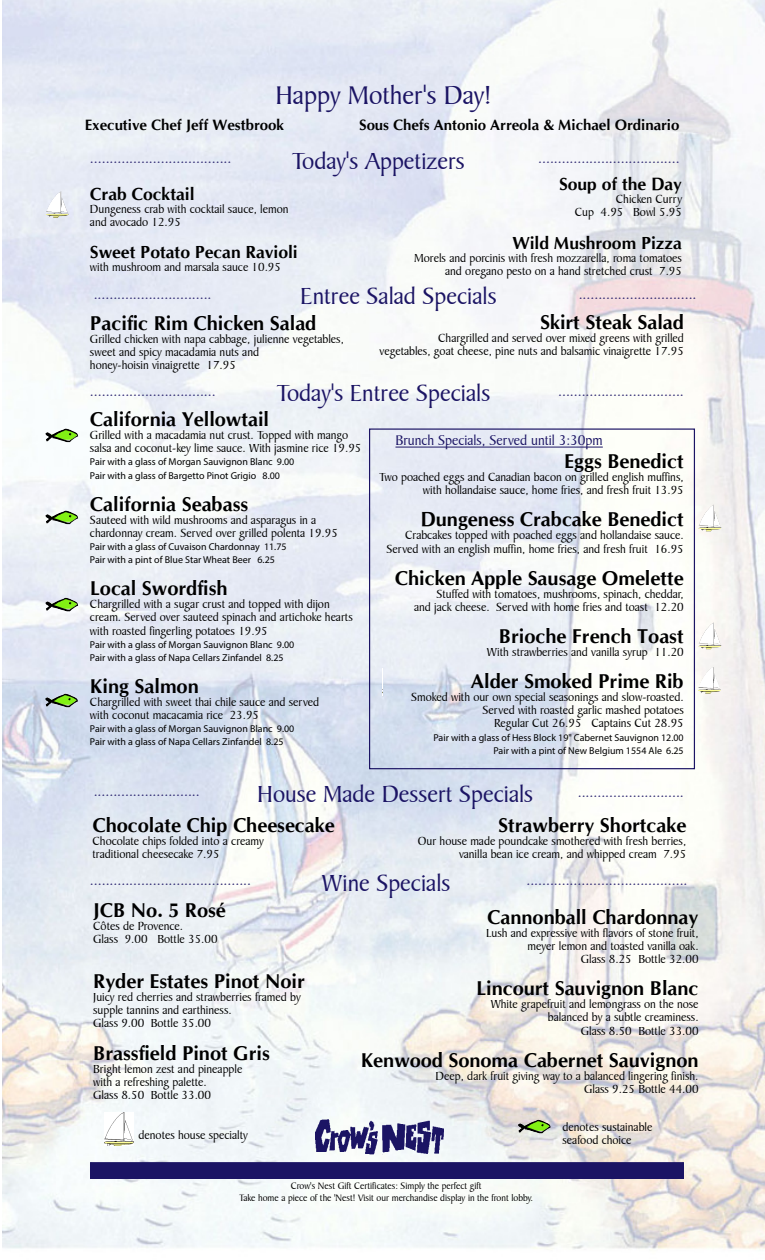
<style>
.page{position:relative;width:765px;height:1260px;background:#fff}
.page>*{position:absolute;margin:0;border:0;box-sizing:border-box;transform-origin:0 0}
.t1{font:27.5px "Baker Signet BT";color:#1b1464}
.t2{font:25px "Baker Signet BT";color:#1b1464}
.t3{font:700 20px "CG Omega";color:#000}
.t4{font:700 17.5px "CG Omega";color:#000}
.t5{font:15px "Baker Signet BT";color:#1b1464}
.t6{font:700 15px "CG Omega";color:#000}
.t7{font:12.5px/13.1px "Baker Signet BT";color:#000}
.t8{font:10px/13.1px "Myriad Pro";color:#000}
.t9{font:10px/12px "Baker Signet BT";color:#000;text-align:center}
</style>
<div class="page">
<img style="left:3px;top:0;width:762px;height:1250px">
<img style="left:315px;top:1119px;width:128px;height:36px">
<div style="left:91px;top:1163px;width:592px;height:15px;background:#1b1464"></div>
<div style="left:90px;top:1162px;width:594px;height:17px;border:1px solid #1b1464"></div>
<img style="left:105px;top:1112px;width:29px;height:34px">
<div style="left:369px;top:428px;width:326px;height:341px;border:1px solid #1b1464"></div>
<hr style="left:395px;top:447px;width:208px;height:1px;background:#1b1464">
<img style="left:45px;top:428px;width:33px;height:14px">
<svg style="left:382px;top:669px;width:1px;height:26px"></svg>
<img style="left:518px;top:1120px;width:33px;height:13px">
<img style="left:45px;top:510px;width:33px;height:14px">
<img style="left:45px;top:598px;width:33px;height:13px">
<img style="left:46px;top:191px;width:23px;height:27px">
<img style="left:699px;top:623px;width:22px;height:26px">
<img style="left:699px;top:505px;width:22px;height:26px">
<img style="left:698px;top:667px;width:23px;height:27px">
<img style="left:45px;top:694px;width:33px;height:13px">
<h1 class="t1" style="left:275px;top:85px;width:218px">Happy Mother's Day!</h1>
<p class="t6" style="left:85px;top:119px;width:201px">Executive Chef Jeff Westbrook</p>
<p class="t6" style="left:359px;top:119px;width:322px">Sous Chefs Antonio Arreola &amp; Michael Ordinario</p>
<h2 class="t2" style="left:292px;top:151px;width:175px">Today's Appetizers</h2>
<p class="t5" style="left:90px;top:153px;width:143px">....................................</p>
<p class="t5" style="left:538px;top:153px;width:143px">....................................</p>
<h3 class="t4" style="left:559px;top:177px;width:124px">Soup of the Day</h3>
<p class="t7" style="left:575px;top:194px;width:109px;text-align:right">Chicken Curry<br>Cup 4.95 Bowl 5.95</p>
<h3 class="t4" style="left:512px;top:236px;width:171px">Wild Mushroom Pizza</h3>
<p class="t7" style="left:414px;top:253px;width:269px;text-align:right">Morels and porcinis with fresh mozzarella, roma tomatoes and oregano pesto on a hand stretched crust 7.95</p>
<h3 class="t4" style="left:90px;top:187px;width:106px">Crab Cocktail</h3>
<p class="t7" style="left:90px;top:204px;width:200px">Dungeness crab with cocktail sauce, lemon and avocado 12.95</p>
<h3 class="t4" style="left:90px;top:245px;width:209px">Sweet Potato Pecan Ravioli</h3>
<p class="t7" style="left:90px;top:262px;width:193px">with mushroom and marsala sauce 10.95</p>
<p class="t5" style="left:94px;top:289px;width:119px">..............................</p>
<h2 class="t2" style="left:300px;top:286px;width:198px">Entree Salad Specials</h2>
<p class="t5" style="left:579px;top:289px;width:119px">..............................</p>
<h3 class="t3" style="left:90px;top:315px;width:228px">Pacific Rim Chicken Salad</h3>
<p class="t7" style="left:90px;top:334px;width:256px">Grilled chicken with napa cabbage, julienne vegetables, sweet and spicy macadamia nuts and<br>honey-hoisin vinaigrette 17.95</p>
<h3 class="t3" style="left:540px;top:315px;width:145px">Skirt Steak Salad</h3>
<p class="t7" style="left:379px;top:333px;width:306px;text-align:right">Chargrilled and served over mixed greens with grilled<br>vegetables, goat cheese, pine nuts and balsamic vinaigrette 17.95</p>
<h2 class="t2" style="left:277px;top:383px;width:215px">Today's Entree Specials</h2>
<p class="t5" style="left:90px;top:385px;width:127px">................................</p>
<p class="t5" style="left:558px;top:385px;width:127px">................................</p>
<h3 class="t3" style="left:90px;top:411px;width:181px">California Yellowtail</h3>
<p class="t7" style="left:90px;top:430px;width:273px">Grilled with a macadamia nut crust. Topped with mango salsa and coconut-key lime sauce. With jasmine rice 19.95</p>
<p class="t8" style="left:90px;top:456px;width:206px">Pair with a glass of Morgan Sauvignon Blanc 9.00<br>Pair with a glass of Bargetto Pinot Grigio 8.00</p>
<h3 class="t3" style="left:90px;top:496px;width:160px">California Seabass</h3>
<p class="t7" style="left:90px;top:515px;width:249px">Sauteed with wild mushrooms and asparagus in a chardonnay cream. Served over grilled polenta 19.95</p>
<p class="t8" style="left:90px;top:541px;width:198px">Pair with a glass of Cuvaison Chardonnay 11.75<br>Pair with a pint of Blue Star Wheat Beer 6.25</p>
<h3 class="t3" style="left:90px;top:580px;width:139px">Local Swordfish</h3>
<p class="t7" style="left:90px;top:599px;width:264px">Chargrilled with a sugar crust and topped with dijon cream. Served over sauteed spinach and artichoke hearts with roasted fingerling potatoes 19.95</p>
<p class="t8" style="left:90px;top:639px;width:206px">Pair with a glass of Morgan Sauvignon Blanc 9.00<br>Pair with a glass of Napa Cellars Zinfandel 8.25</p>
<h3 class="t3" style="left:90px;top:678px;width:110px">King Salmon</h3>
<p class="t7" style="left:90px;top:697px;width:231px">Chargrilled with sweet thai chile sauce and served with coconut macacamia rice 23.95</p>
<p class="t8" style="left:90px;top:723px;width:206px">Pair with a glass of Morgan Sauvignon Blanc 9.00<br>Pair with a glass of Napa Cellars Zinfandel 8.25</p>
<p class="t5" style="left:395px;top:434px;width:209px">Brunch Specials, Served until 3:30pm</p>
<h3 class="t3" style="left:564px;top:453px;width:121px">Eggs Benedict</h3>
<p class="t7" style="left:379px;top:472px;width:306px;text-align:right">Two poached eggs and Canadian bacon on grilled english muffins, with hollandaise sauce, home fries, and fresh fruit 13.95</p>
<h3 class="t3" style="left:420px;top:511px;width:265px">Dungeness Crabcake Benedict</h3>
<p class="t7" style="left:386px;top:530px;width:299px;text-align:right">Crabcakes topped with poached eggs and hollandaise sauce.<br>Served with an english muffin, home fries, and fresh fruit 16.95</p>
<h3 class="t3" style="left:395px;top:570px;width:290px">Chicken Apple Sausage Omelette</h3>
<p class="t7" style="left:414px;top:589px;width:271px;text-align:right">Stuffed with tomatoes, mushrooms, spinach, cheddar,<br>and jack cheese. Served with home fries and toast 12.20</p>
<h3 class="t3" style="left:499px;top:628px;width:186px">Brioche French Toast</h3>
<p class="t7" style="left:487px;top:647px;width:198px">With strawberries and vanilla syrup 11.20</p>
<h3 class="t3" style="left:471px;top:673px;width:214px">Alder Smoked Prime Rib</h3>
<p class="t7" style="left:411px;top:692px;width:274px;text-align:right">Smoked with our own special seasonings and slow-roasted.<br>Served with roasted garlic mashed potatoes<br>Regular Cut 26.95 Captains Cut 28.95</p>
<p class="t8" style="left:434px;top:732px;width:252px;text-align:right">Pair with a glass of Hess Block 19" Cabernet Sauvignon 12.00<br>Pair with a pint of New Belgium 1554 Ale 6.25</p>
<h2 class="t2" style="left:257px;top:784px;width:277px">House Made Dessert Specials</h2>
<p class="t5" style="left:94px;top:786px;width:108px">...........................</p>
<p class="t5" style="left:578px;top:786px;width:108px">...........................</p>
<h3 class="t3" style="left:93px;top:817px;width:244px">Chocolate Chip Cheesecake</h3>
<p class="t7" style="left:93px;top:836px;width:173px">Chocolate chips folded into a creamy traditional cheesecake 7.95</p>
<h3 class="t3" style="left:498px;top:817px;width:190px">Strawberry Shortcake</h3>
<p class="t7" style="left:418px;top:836px;width:270px;text-align:right">Our house made poundcake smothered with fresh berries, vanilla bean ice cream, and whipped cream 7.95</p>
<h2 class="t2" style="left:322px;top:874px;width:130px">Wine Specials</h2>
<p class="t5" style="left:90px;top:875px;width:163px">.........................................</p>
<p class="t5" style="left:526px;top:875px;width:163px">.........................................</p>
<h3 class="t3" style="left:93px;top:902px;width:134px">JCB No. 5 Rosé</h3>
<p class="t7" style="left:93px;top:921px;width:126px">Côtes de Provence.<br>Glass 9.00 Bottle 35.00</p>
<h3 class="t3" style="left:93px;top:973px;width:213px">Ryder Estates Pinot Noir</h3>
<p class="t7" style="left:93px;top:992px;width:209px">Juicy red cherries and strawberries framed by supple tannins and earthiness.<br>Glass 9.00 Bottle 35.00</p>
<h3 class="t3" style="left:93px;top:1045px;width:178px">Brassfield Pinot Gris</h3>
<p class="t7" style="left:93px;top:1064px;width:151px">Bright lemon zest and pineapple with a refreshing palette.<br>Glass 8.50 Bottle 33.00</p>
<h3 class="t3" style="left:487px;top:909px;width:213px">Cannonball Chardonnay</h3>
<p class="t7" style="left:486px;top:928px;width:214px;text-align:right">Lush and expressive with flavors of stone fruit, meyer lemon and toasted vanilla oak.<br>Glass 8.25 Bottle 32.00</p>
<h3 class="t3" style="left:476px;top:980px;width:224px">Lincourt Sauvignon Blanc</h3>
<p class="t7" style="left:491px;top:999px;width:209px;text-align:right">White grapefruit and lemongrass on the nose balanced by a subtle creaminess.<br>Glass 8.50 Bottle 33.00</p>
<h3 class="t3" style="left:361px;top:1052px;width:339px">Kenwood Sonoma Cabernet Sauvignon</h3>
<p class="t7" style="left:436px;top:1071px;width:264px;text-align:right">Deep, dark fruit giving way to a balanced lingering finish.<br>Glass 9.25 Bottle 44.00</p>
<p class="t7" style="left:139px;top:1130px;width:111px">denotes house specialty</p>
<p class="t9" style="left:239px;top:1181px;width:295px">Crow's Nest Gift Certificates: Simply the perfect gift<br>Take home a piece of the 'Nest! Visit our merchandise display in the front lobby.</p>
<p class="t7" style="left:562px;top:1121px;width:91px">denotes sustainable seafood choice</p>
</div>
